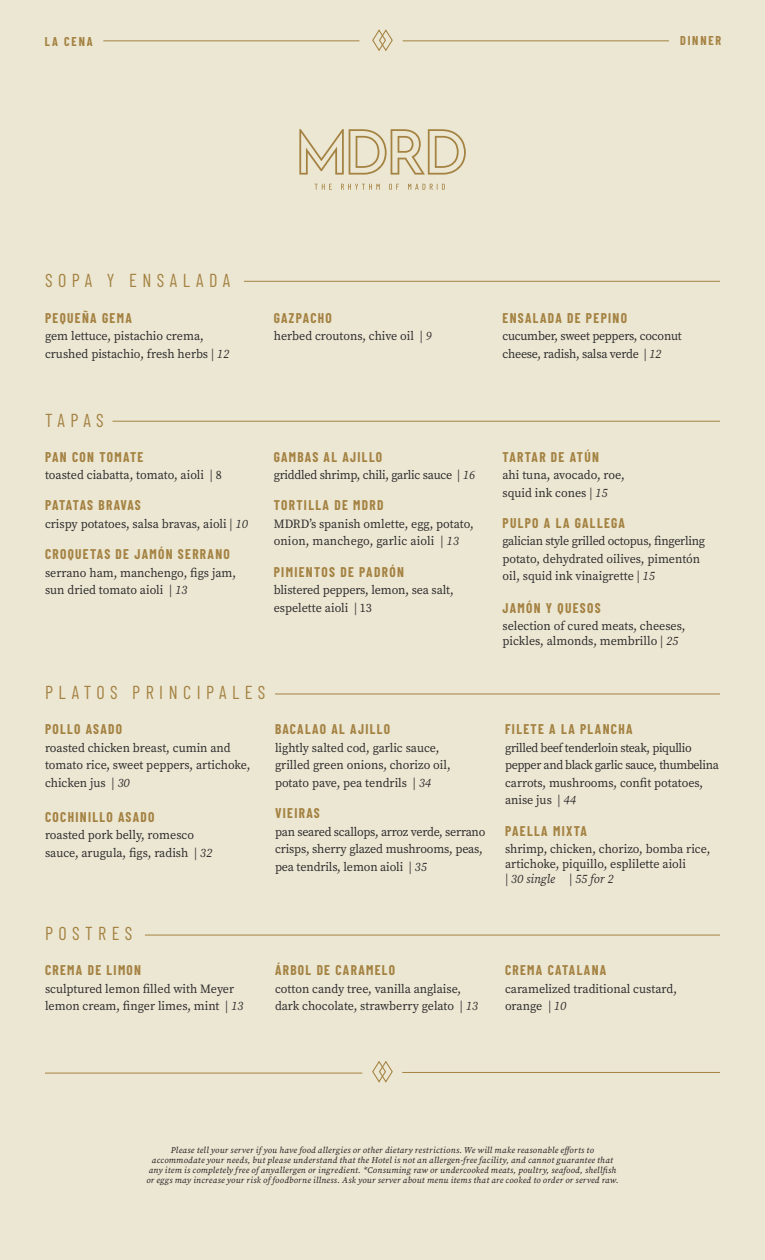
<style>
.page{position:relative;width:765px;height:1260px;background:#ece7d3}
.page>*{position:absolute;margin:0;border:0;box-sizing:border-box;transform-origin:0 0}
.t1{font:18.75px "Barlow Condensed";letter-spacing:.3em;color:#a48242}
.t2{font:700 13.75px "Barlow Condensed";letter-spacing:.1em;color:#a48242}
.t3{font:700 13.75px "Barlow Condensed";letter-spacing:.045em;color:#a48242}
.t4{font:12.5px/17.5px "Source Serif Variable";color:#2b292a}
.t5{font:12.5px/17.5px "Source Serif Variable";letter-spacing:-.02em;color:#2b292a}
.t6{font:12.5px/17.5px "Source Serif Variable";letter-spacing:-.03em;color:#2b292a}
.t7{font:700 12.5px "Barlow Condensed";letter-spacing:.15em;color:#a48242}
.t8{font:italic 8.75px/10px "Source Serif Variable";letter-spacing:.03em;color:#231f20;text-align:center}
.s1{font-style:italic}
</style>
<div class="page">
<hr style="left:112px;top:421px;width:608px;height:1px;background:#a48242">
<hr style="left:275px;top:694px;width:445px;height:1px;background:#a48242">
<hr style="left:145px;top:935px;width:575px;height:1px;background:#a48242">
<hr style="left:244px;top:281px;width:476px;height:1px;background:#a48242">
<hr style="left:403px;top:41px;width:266px;height:1px;background:#a48242">
<hr style="left:103px;top:41px;width:256px;height:1px;background:#a48242">
<svg style="left:315px;top:184px;width:17px;height:6px"></svg>
<svg style="left:341px;top:184px;width:39px;height:6px"></svg>
<svg style="left:389px;top:184px;width:10px;height:6px"></svg>
<svg style="left:408px;top:184px;width:37px;height:6px"></svg>
<svg style="left:299px;top:129px;width:167px;height:46px"></svg>
<svg style="left:372px;top:29px;width:21px;height:22px"></svg>
<hr style="left:402px;top:1072px;width:318px;height:1px;background:#a48242">
<hr style="left:45px;top:1073px;width:317px;height:1px;background:#a48242">
<svg style="left:372px;top:1061px;width:21px;height:22px"></svg>
<p class="t7" style="left:45px;top:32px;width:49px">LA CENA</p>
<p class="t7" style="left:680px;top:32px;width:43px">DINNER</p>
<p class="t1" style="left:45px;top:266px;width:187px">SOPA Y ENSALADA</p>
<p class="t2" style="left:45px;top:308px;width:88px">PEQUEÑA GEMA</p>
<p class="t4" style="left:45px;top:327px;width:186px">gem lettuce, pistachio crema, crushed pistachio, fresh herbs | <span class="s1">12</span></p>
<p class="t2" style="left:274px;top:308px;width:60px">GAZPACHO</p>
<p class="t4" style="left:274px;top:327px;width:160px">herbed croutons, chive oil | <span class="s1">9</span></p>
<p class="t2" style="left:502px;top:308px;width:126px">ENSALADA DE PEPINO</p>
<p class="t5" style="left:502px;top:327px;width:181px">cucumber, sweet peppers, coconut cheese, radish, salsa verde | <span class="s1">12</span></p>
<p class="t1" style="left:45px;top:406px;width:60px">TAPAS</p>
<p class="t2" style="left:45px;top:447px;width:100px">PAN CON TOMATE</p>
<p class="t4" style="left:45px;top:466px;width:178px">toasted ciabatta, tomato, aioli | 8</p>
<p class="t3" style="left:45px;top:496px;width:97px">PATATAS BRAVAS</p>
<p class="t4" style="left:45px;top:515px;width:204px">crispy potatoes, salsa bravas, aioli | <span class="s1">10</span></p>
<p class="t2" style="left:45px;top:545px;width:186px">CROQUETAS DE JAMÓN SERRANO</p>
<p class="t4" style="left:45px;top:564px;width:193px">serrano ham, manchengo, figs jam, sun dried tomato aioli | <span class="s1">13</span></p>
<p class="t2" style="left:274px;top:447px;width:110px">GAMBAS AL AJILLO</p>
<p class="t5" style="left:274px;top:466px;width:203px">griddled shrimp, chili, garlic sauce | <span class="s1">16</span></p>
<p class="t2" style="left:274px;top:496px;width:111px">TORTILLA DE MDRD</p>
<p class="t4" style="left:274px;top:515px;width:202px">MDRD’s spanish omlette, egg, potato, onion, manchego, garlic aioli | <span class="s1">13</span></p>
<p class="t2" style="left:274px;top:562px;width:132px">PIMIENTOS DE PADRÓN</p>
<p class="t4" style="left:274px;top:581px;width:181px">blistered peppers, lemon, sea salt, espelette aioli | 13</p>
<p class="t1" style="left:45px;top:679px;width:222px">PLATOS PRINCIPALES</p>
<p class="t2" style="left:45px;top:720px;width:79px">POLLO ASADO</p>
<p class="t4" style="left:45px;top:739px;width:207px">roasted chicken breast, cumin and tomato rice, sweet peppers, artichoke, chicken jus | <span class="s1">30</span></p>
<p class="t2" style="left:45px;top:807px;width:111px">COCHINILLO ASADO</p>
<p class="t4" style="left:45px;top:826px;width:169px">roasted pork belly, romesco sauce, arugula, figs, radish | <span class="s1">32</span></p>
<p class="t2" style="left:275px;top:720px;width:117px">BACALAO AL AJILLO</p>
<p class="t4" style="left:275px;top:739px;width:177px">lightly salted cod, garlic sauce, grilled green onions, chorizo oil, potato pave, pea tendrils | <span class="s1">34</span></p>
<p class="t2" style="left:275px;top:803px;width:46px">VIEIRAS</p>
<p class="t5" style="left:275px;top:823px;width:212px">pan seared scallops, arroz verde, serrano crisps, sherry glazed mushrooms, peas, pea tendrils, lemon aioli | <span class="s1">35</span></p>
<p class="t1" style="left:45px;top:920px;width:89px">POSTRES</p>
<p class="t2" style="left:45px;top:961px;width:98px">CREMA DE LIMON</p>
<p class="t4" style="left:45px;top:980px;width:200px">sculptured lemon filled with Meyer lemon cream, finger limes, mint | <span class="s1">13</span></p>
<p class="t2" style="left:275px;top:961px;width:122px">ÁRBOL DE CARAMELO</p>
<p class="t4" style="left:275px;top:980px;width:205px">cotton candy tree, vanilla anglaise, dark chocolate, strawberry gelato | <span class="s1">13</span></p>
<p class="t2" style="left:502px;top:447px;width:98px">TARTAR DE ATÚN</p>
<p class="t4" style="left:502px;top:466px;width:124px">ahi tuna, avocado, roe, squid ink cones | <span class="s1">15</span></p>
<p class="t2" style="left:502px;top:513px;width:124px">PULPO A LA GALLEGA</p>
<p class="t4" style="left:502px;top:533px;width:204px">galician style grilled octopus, fingerling potato, dehydrated oilives, pimentón oil, squid ink vinaigrette | <span class="s1">15</span></p>
<p class="t2" style="left:502px;top:598px;width:100px">JAMÓN Y QUESOS</p>
<p class="t4" style="left:502px;top:619px;width:184px;line-height:15px">selection of cured meats, cheeses, pickles, almonds, membrillo | <span class="s1">25</span></p>
<p class="t2" style="left:505px;top:720px;width:129px">FILETE A LA PLANCHA</p>
<p class="t6" style="left:505px;top:739px;width:215px">grilled beef tenderloin steak, piqullio pepper and black garlic sauce, thumbelina carrots, mushrooms, confit potatoes, anise jus | <span class="s1">44</span></p>
<p class="t2" style="left:505px;top:821px;width:84px">PAELLA MIXTA</p>
<p class="t4" style="left:505px;top:841px;width:207px;line-height:15px">shrimp, chicken, chorizo, bomba rice, artichoke, piquillo, esplilette aioli<br><span class="s1">| 30 single | 55 for 2</span></p>
<p class="t2" style="left:505px;top:961px;width:103px">CREMA CATALANA</p>
<p class="t4" style="left:505px;top:980px;width:173px">caramelized traditional custard, orange <span class="s1">| 10</span></p>
<p class="t8" style="left:146px;top:1145px;width:474px">Please tell your server if you have food allergies or other dietary restrictions. We will make reasonable efforts to accommodate your needs, but please understand that the Hotel is not an allergen-free facility, and cannot guarantee that any item is completely free of anyallergen or ingredient. *Consuming raw or undercooked meats, poultry, seafood, shellfish or eggs may increase your risk of foodborne illness. Ask your server about menu items that are cooked to order or served raw.</p>
</div>
